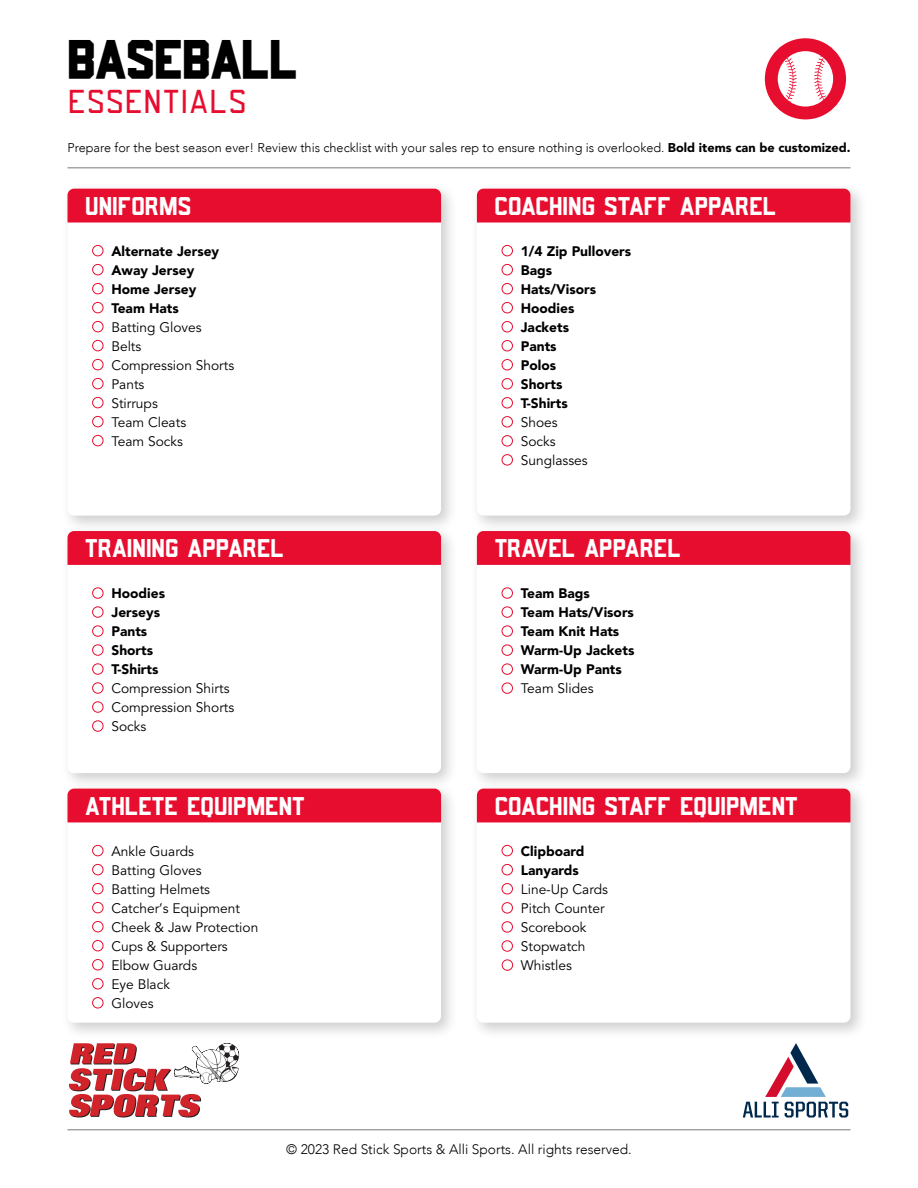
<style>
.page{position:relative;width:918px;height:1188px;background:#fff}
.page>*{position:absolute;margin:0;border:0;box-sizing:border-box;transform-origin:0 0}
.t1{font:46.8px "Predator 0316 Sans Bold";color:#000}
.t2{font:31.65px "Predator 0316 Sans Light";color:#e70d2f}
.t3{font:22.5px "Predator 0316 Sans Regular";color:#fff}
.t4{font:13.8px/19px "Avenir";color:#000}
.t5{font:900 13.8px/19px "Avenir";color:#000}
.t6{font:300 13.8px "Avenir";color:#000}
.t7{font:300 12.75px "Avenir";color:#000}
.s1{font-weight:900}
</style>
<div class="page">
<img style="left:69px;top:188px;width:382px;height:332px">
<div style="left:68px;top:189px;width:373px;height:327px;background:#fff;border-radius:7px"></div>
<div style="left:67px;top:189px;width:374px;height:34px;background:#e70d2f"></div>
<div style="left:92px;top:245px;width:11px;height:11px;border:1px solid #e70d2f;border-radius:50%"></div>
<div style="left:92px;top:264px;width:11px;height:11px;border:1px solid #e70d2f;border-radius:50%"></div>
<div style="left:92px;top:283px;width:11px;height:11px;border:1px solid #e70d2f;border-radius:50%"></div>
<div style="left:92px;top:302px;width:11px;height:11px;border:1px solid #e70d2f;border-radius:50%"></div>
<div style="left:92px;top:321px;width:11px;height:11px;border:1px solid #e70d2f;border-radius:50%"></div>
<div style="left:92px;top:340px;width:11px;height:11px;border:1px solid #e70d2f;border-radius:50%"></div>
<div style="left:92px;top:359px;width:11px;height:11px;border:1px solid #e70d2f;border-radius:50%"></div>
<div style="left:92px;top:378px;width:11px;height:11px;border:1px solid #e70d2f;border-radius:50%"></div>
<div style="left:92px;top:397px;width:11px;height:11px;border:1px solid #e70d2f;border-radius:50%"></div>
<div style="left:92px;top:416px;width:11px;height:11px;border:1px solid #e70d2f;border-radius:50%"></div>
<div style="left:92px;top:435px;width:11px;height:11px;border:1px solid #e70d2f;border-radius:50%"></div>
<div style="left:477px;top:189px;width:373px;height:34px;background:#e70d2f"></div>
<div style="left:502px;top:245px;width:11px;height:11px;border:1px solid #e70d2f;border-radius:50%"></div>
<div style="left:502px;top:264px;width:11px;height:11px;border:1px solid #e70d2f;border-radius:50%"></div>
<div style="left:502px;top:283px;width:11px;height:11px;border:1px solid #e70d2f;border-radius:50%"></div>
<div style="left:502px;top:302px;width:11px;height:11px;border:1px solid #e70d2f;border-radius:50%"></div>
<div style="left:502px;top:321px;width:11px;height:11px;border:1px solid #e70d2f;border-radius:50%"></div>
<div style="left:502px;top:340px;width:11px;height:11px;border:1px solid #e70d2f;border-radius:50%"></div>
<div style="left:502px;top:359px;width:11px;height:11px;border:1px solid #e70d2f;border-radius:50%"></div>
<div style="left:502px;top:378px;width:11px;height:11px;border:1px solid #e70d2f;border-radius:50%"></div>
<div style="left:502px;top:397px;width:11px;height:11px;border:1px solid #e70d2f;border-radius:50%"></div>
<div style="left:502px;top:416px;width:11px;height:11px;border:1px solid #e70d2f;border-radius:50%"></div>
<div style="left:502px;top:435px;width:11px;height:11px;border:1px solid #e70d2f;border-radius:50%"></div>
<div style="left:502px;top:454px;width:11px;height:11px;border:1px solid #e70d2f;border-radius:50%"></div>
<div style="left:67px;top:531px;width:374px;height:34px;background:#e70d2f"></div>
<div style="left:92px;top:587px;width:11px;height:12px;border:1px solid #e70d2f;border-radius:50%"></div>
<div style="left:92px;top:606px;width:11px;height:12px;border:1px solid #e70d2f;border-radius:50%"></div>
<div style="left:92px;top:625px;width:11px;height:12px;border:1px solid #e70d2f;border-radius:50%"></div>
<div style="left:92px;top:644px;width:11px;height:12px;border:1px solid #e70d2f;border-radius:50%"></div>
<div style="left:92px;top:663px;width:11px;height:12px;border:1px solid #e70d2f;border-radius:50%"></div>
<div style="left:92px;top:682px;width:11px;height:12px;border:1px solid #e70d2f;border-radius:50%"></div>
<div style="left:92px;top:701px;width:11px;height:12px;border:1px solid #e70d2f;border-radius:50%"></div>
<div style="left:92px;top:720px;width:11px;height:12px;border:1px solid #e70d2f;border-radius:50%"></div>
<div style="left:477px;top:531px;width:374px;height:242px;background:#fff;border-radius:7px"></div>
<div style="left:477px;top:531px;width:374px;height:34px;background:#e70d2f"></div>
<div style="left:502px;top:587px;width:11px;height:12px;border:1px solid #e70d2f;border-radius:50%"></div>
<div style="left:502px;top:606px;width:11px;height:12px;border:1px solid #e70d2f;border-radius:50%"></div>
<div style="left:502px;top:625px;width:11px;height:12px;border:1px solid #e70d2f;border-radius:50%"></div>
<div style="left:502px;top:645px;width:11px;height:11px;border:1px solid #e70d2f;border-radius:50%"></div>
<div style="left:502px;top:664px;width:11px;height:11px;border:1px solid #e70d2f;border-radius:50%"></div>
<div style="left:502px;top:683px;width:11px;height:11px;border:1px solid #e70d2f;border-radius:50%"></div>
<svg style="left:743px;top:1044px;width:105px;height:74px"></svg>
<hr style="left:68px;top:1130px;width:782px;height:1px;background:#797979">
<hr style="left:68px;top:168px;width:782px;height:1px;background:#797979">
<div style="left:765px;top:38px;width:81px;height:81px;background:#e70d2f;border-radius:50%"></div>
<svg style="left:776px;top:50px;width:58px;height:58px"></svg>
<div style="left:778px;top:51px;width:55px;height:56px;background:#fff;border-radius:50%"></div>
<svg style="left:814px;top:56px;width:12px;height:45px"></svg>
<svg style="left:785px;top:56px;width:12px;height:46px"></svg>
<div style="left:67px;top:789px;width:374px;height:234px;background:#fff;border-radius:7px"></div>
<div style="left:67px;top:789px;width:374px;height:33px;background:#e70d2f"></div>
<div style="left:92px;top:845px;width:11px;height:11px;border:1px solid #e70d2f;border-radius:50%"></div>
<div style="left:92px;top:864px;width:11px;height:11px;border:1px solid #e70d2f;border-radius:50%"></div>
<div style="left:92px;top:883px;width:11px;height:11px;border:1px solid #e70d2f;border-radius:50%"></div>
<div style="left:92px;top:902px;width:11px;height:11px;border:1px solid #e70d2f;border-radius:50%"></div>
<div style="left:92px;top:921px;width:11px;height:11px;border:1px solid #e70d2f;border-radius:50%"></div>
<div style="left:92px;top:940px;width:11px;height:11px;border:1px solid #e70d2f;border-radius:50%"></div>
<div style="left:92px;top:959px;width:11px;height:11px;border:1px solid #e70d2f;border-radius:50%"></div>
<div style="left:92px;top:978px;width:11px;height:11px;border:1px solid #e70d2f;border-radius:50%"></div>
<div style="left:92px;top:997px;width:11px;height:11px;border:1px solid #e70d2f;border-radius:50%"></div>
<div style="left:477px;top:789px;width:374px;height:33px;background:#e70d2f"></div>
<div style="left:502px;top:845px;width:11px;height:11px;border:1px solid #e70d2f;border-radius:50%"></div>
<div style="left:502px;top:864px;width:11px;height:11px;border:1px solid #e70d2f;border-radius:50%"></div>
<div style="left:502px;top:883px;width:11px;height:11px;border:1px solid #e70d2f;border-radius:50%"></div>
<div style="left:502px;top:902px;width:11px;height:11px;border:1px solid #e70d2f;border-radius:50%"></div>
<div style="left:502px;top:921px;width:11px;height:12px;border:1px solid #e70d2f;border-radius:50%"></div>
<div style="left:502px;top:940px;width:11px;height:12px;border:1px solid #e70d2f;border-radius:50%"></div>
<div style="left:502px;top:959px;width:11px;height:12px;border:1px solid #e70d2f;border-radius:50%"></div>
<svg style="left:69px;top:1043px;width:170px;height:75px"></svg>
<h1 class="t1" style="left:68px;top:27px;width:232px">BASEBALL</h1>
<h2 class="t2" style="left:68px;top:81px;width:181px">ESSENTIALS</h2>
<p class="t7" style="left:68px;top:140px;width:785px">Prepare for the best season ever! Review this checklist with your sales rep to ensure nothing is overlooked. <span class="s1">Bold items can be customized.</span></p>
<h3 class="t3" style="left:85px;top:191px;width:107px">UNIFORMS</h3>
<p class="t5" style="left:111px;top:242px;width:109px">Alternate Jersey<br>Away Jersey<br>Home Jersey<br>Team Hats</p>
<p class="t4" style="left:111px;top:318px;width:124px">Batting Gloves<br>Belts<br>Compression Shorts<br>Pants<br>Stirrups<br>Team Cleats<br>Team Socks</p>
<h3 class="t3" style="left:85px;top:533px;width:200px">TRAINING APPAREL</h3>
<p class="t5" style="left:111px;top:584px;width:55px">Hoodies<br>Jerseys<br>Pants<br>Shorts<br>T-Shirts</p>
<p class="t4" style="left:111px;top:679px;width:124px">Compression Shirts<br>Compression Shorts<br>Socks</p>
<h3 class="t3" style="left:85px;top:791px;width:221px">ATHLETE EQUIPMENT</h3>
<p class="t4" style="left:111px;top:842px;width:148px">Ankle Guards<br>Batting Gloves<br>Batting Helmets<br>Catcher’s Equipment<br>Cheek &amp; Jaw Protection<br>Cups &amp; Supporters<br>Elbow Guards<br>Eye Black<br>Gloves</p>
<h3 class="t3" style="left:495px;top:191px;width:283px">COACHING STAFF APPAREL</h3>
<p class="t5" style="left:521px;top:242px;width:112px">1/4 Zip Pullovers<br>Bags<br>Hats/Visors<br>Hoodies<br>Jackets<br>Pants<br>Polos<br>Shorts<br>T-Shirts</p>
<p class="t4" style="left:521px;top:413px;width:68px">Shoes<br>Socks<br>Sunglasses</p>
<h3 class="t3" style="left:495px;top:533px;width:188px">TRAVEL APPAREL</h3>
<p class="t5" style="left:521px;top:584px;width:115px">Team Bags<br>Team Hats/Visors<br>Team Knit Hats<br>Warm-Up Jackets<br>Warm-Up Pants</p>
<p class="t4" style="left:521px;top:679px;width:74px">Team Slides</p>
<h3 class="t3" style="left:495px;top:791px;width:305px">COACHING STAFF EQUIPMENT</h3>
<p class="t5" style="left:521px;top:842px;width:65px">Clipboard<br>Lanyards</p>
<p class="t4" style="left:521px;top:880px;width:89px">Line-Up Cards<br>Pitch Counter<br>Scorebook<br>Stopwatch<br>Whistles</p>
<p class="t6" style="left:286px;top:1141px;width:347px">© 2023 Red Stick Sports &amp; Alli Sports. All rights reserved.</p>
</div>
